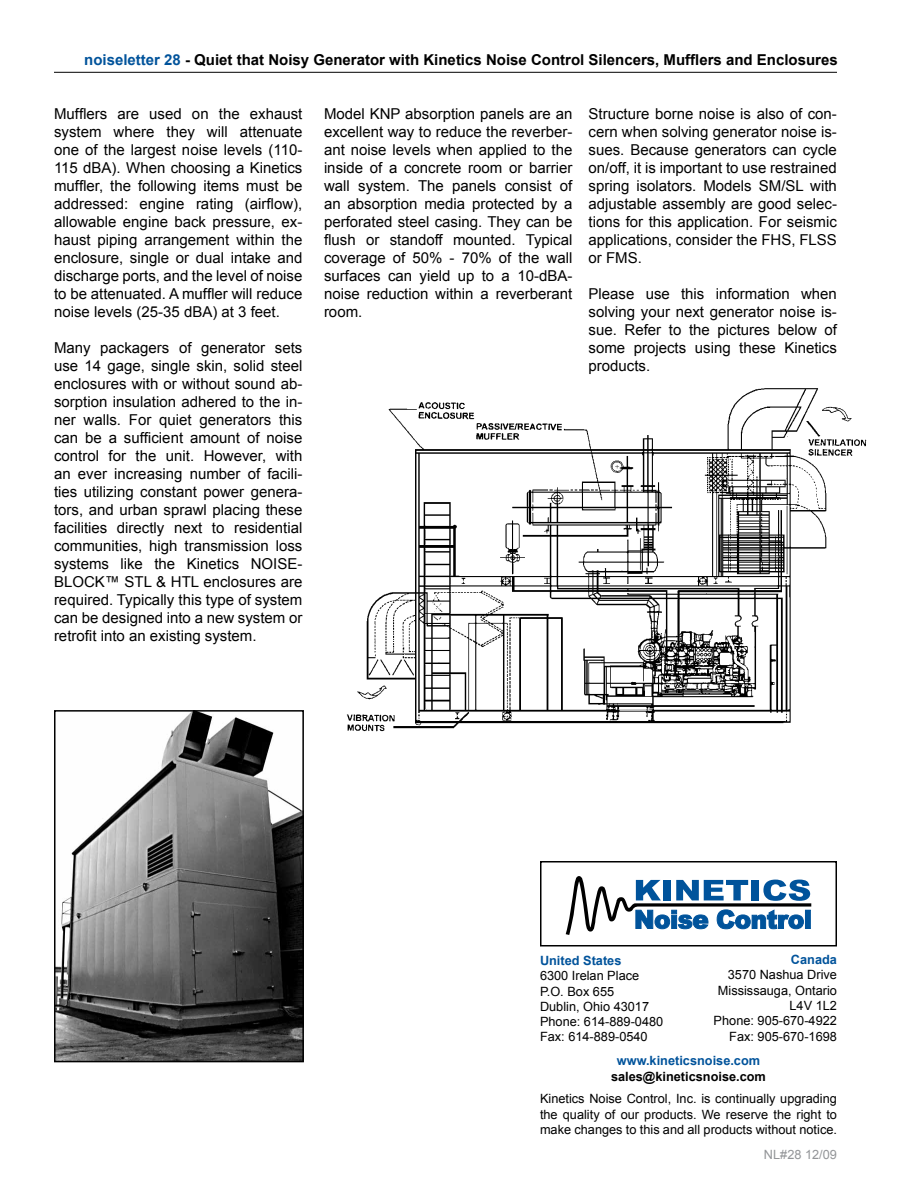
<style>
.page{position:relative;width:918px;height:1188px;background:#fff}
.page>*{position:absolute;margin:0;border:0;box-sizing:border-box;transform-origin:0 0}
.t1{font:15px/18px "Arial";color:#000;text-align:justify}
.t2{font:700 15px "Arial";color:#000}
.t3{font:12.75px/15.3px "Arial";color:#000}
.t4{font:700 12.75px "Arial";color:#00539b}
.t5{font:700 12.75px "Arial";color:#000}
.t6{font:12.75px "Arial";color:#939598}
.s1{color:#00539b}
</style>
<div class="page">
<svg style="left:566px;top:876px;width:245px;height:59px"></svg>
<div style="left:805px;top:910px;width:5px;height:18px;background:#00539b"></div>
<div style="left:805px;top:910px;width:6px;height:19px;border:1px solid #00539b"></div>
<div style="left:540px;top:861px;width:297px;height:85px;border:2px solid #000"></div>
<hr style="left:54px;top:72px;width:783px;height:1px;background:#000">
<img style="left:346px;top:388px;width:521px;height:344px">
<img style="left:57px;top:713px;width:244px;height:346px">
<div style="left:54px;top:710px;width:250px;height:352px;border:2px solid #000"></div>
<p class="t2" style="left:84px;top:50px;width:755px"><span class="s1">noiseletter 28</span> - Quiet that Noisy Generator with Kinetics Noise Control Silencers, Mufflers and Enclosures</p>
<p class="t1" style="left:54px;top:105px;width:250px">Mufflers are used on the exhaust system where they will attenuate one of the largest noise levels (110- 115 dBA). When choosing a Kinetics muffler, the following items must be addressed: engine rating (airflow), allowable engine back pressure, ex&shy;haust piping arrangement within the enclosure, single or dual intake and discharge ports, and the level of noise to be attenuated. A muffler will reduce noise levels (25-35 dBA) at 3 feet.</p>
<p class="t1" style="left:54px;top:339px;width:250px">Many packagers of generator sets use 14 gage, single skin, solid steel enclosures with or without sound ab&shy;sorption insulation adhered to the in&shy;ner walls. For quiet generators this can be a sufficient amount of noise control for the unit. However, with an ever increasing number of facili&shy;ties utilizing constant power genera&shy;tors, and urban sprawl placing these facilities directly next to residential communities, high transmission loss systems like the Kinetics NOISE-BLOCK™ STL &amp; HTL enclosures are required. Typically this type of system can be designed into a new system or retrofit into an existing system.</p>
<p class="t1" style="left:324px;top:105px;width:250px">Model KNP absorption panels are an excellent way to reduce the reverber&shy;ant noise levels when applied to the inside of a concrete room or barrier wall system. The panels consist of an absorption media protected by a perforated steel casing. They can be flush or standoff mounted. Typical coverage of 50% - 70% of the wall surfaces can yield up to a 10-dBA&shy;noise reduction within a reverberant room.</p>
<p class="t1" style="left:589px;top:105px;width:250px">Structure borne noise is also of con&shy;cern when solving generator noise is&shy;sues. Because generators can cycle on/off, it is important to use restrained spring isolators. Models SM/SL with adjustable assembly are good selec&shy;tions for this application. For seismic applications, consider the FHS, FLSS or FMS.</p>
<p class="t1" style="left:589px;top:285px;width:250px">Please use this information when solving your next generator noise is&shy;sue. Refer to the pictures below of some projects using these Kinetics products.</p>
<p class="t4" style="left:791px;top:951px;width:48px">Canada</p>
<p class="t3" style="left:714px;top:967px;width:125px;text-align:right">3570 Nashua Drive<br>Mississauga, Ontario<br>L4V 1L2<br>Phone: 905-670-4922<br>Fax: 905-670-1698</p>
<p class="t4" style="left:617px;top:1052px;width:145px">www.kineticsnoise.com</p>
<p class="t5" style="left:611px;top:1068px;width:156px">sales@kineticsnoise.com</p>
<p class="t3" style="left:540px;top:1091px;width:298px;text-align:justify">Kinetics Noise Control, Inc. is continually upgrading the quality of our products. We reserve the right to make changes to this and all products without notice.</p>
<p class="t4" style="left:540px;top:952px;width:83px">United States</p>
<p class="t3" style="left:540px;top:968px;width:125px">6300 Irelan Place<br>P.O. Box 655<br>Dublin, Ohio 43017<br>Phone: 614-889-0480<br>Fax: 614-889-0540</p>
<p class="t6" style="left:764px;top:1146px;width:75px">NL#28 12/09</p>
</div>
